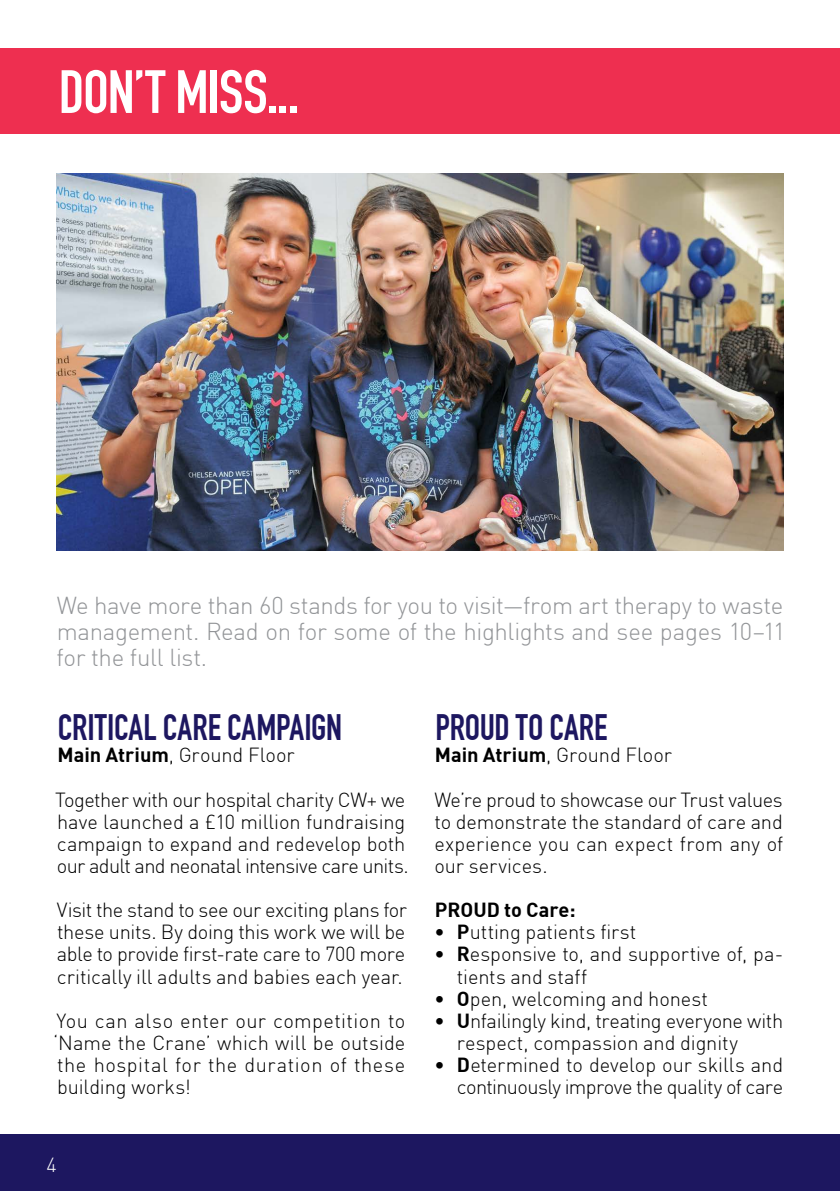
<style>
.page{position:relative;width:840px;height:1191px;background:#fff}
.page>*{position:absolute;margin:0;border:0;box-sizing:border-box;transform-origin:0 0}
.t1{font:60px "DIN Engschrift Alternate";letter-spacing:-.015em;color:#fff}
.t2{font:36px "DIN Engschrift Alternate";color:#1d1760}
.t3{font:24px/26px "DIN Light";letter-spacing:-.015em;color:#939598;text-align:justify}
.t4{font:20px/22.2px "DIN Light";letter-spacing:-.005em;color:#000}
.t5{font:20px "DIN Bold";color:#000}
.t6{font:20px "DIN Light";color:#fff}
.s1{font-family:"DIN Bold"}
</style>
<div class="page">
<img style="left:57px;top:173px;width:725px;height:378px">
<div style="left:0;top:48px;width:839px;height:85px;background:#ee2f50"></div>
<div style="left:0;top:1134px;width:839px;height:57px;background:#1d1760"></div>
<h1 class="t1" style="left:59px;top:57px;width:241px">DON’T MISS...</h1>
<p class="t3" style="left:57px;top:592px;width:730px">We have more than 60 stands for you to visit—from art therapy to waste management. Read on for some of the highlights and see pages 10–11 for the full list.</p>
<h2 class="t2" style="left:58px;top:706px;width:285px">CRITICAL CARE CAMPAIGN</h2>
<p class="t4" style="left:57px;top:744px;width:238px"><span class="s1">Main Atrium</span>, Ground Floor</p>
<p class="t4" style="left:55px;top:788px;width:355px">Together with our hospital charity CW+ we have launched a £10 million fundraising campaign to expand and redevelop both our adult and neonatal intensive care units.</p>
<p class="t4" style="left:57px;top:898px;width:351px;text-align:justify">Visit the stand to see our exciting plans for these units. By doing this work we will be able to provide first-rate care to 700 more critically ill adults and babies each year.</p>
<p class="t4" style="left:53px;top:1009px;width:353px;text-align:justify">You can also enter our competition to ‘Name the Crane’ which will be outside the hospital for the duration of these building works!</p>
<p class="t6" style="left:46px;top:1152px;width:12px">4</p>
<h2 class="t2" style="left:435px;top:706px;width:174px">PROUD TO CARE</h2>
<p class="t4" style="left:434px;top:744px;width:238px"><span class="s1">Main Atrium</span>, Ground Floor</p>
<p class="t4" style="left:434px;top:788px;width:350px;text-align:justify">We’re proud to showcase our Trust values to demonstrate the standard of care and experience you can expect from any of our services.</p>
<p class="t5" style="left:434px;top:896px;width:142px">PROUD to Care:</p>
<p class="t4" style="left:434px;top:920px;width:204px">• <span class="s1">P</span>utting patients first</p>
<p class="t4" style="left:456px;top:943px;width:327px;text-indent:-23px">• <span class="s1">R</span>esponsive to, and supportive of, pa&shy;tients and staff</p>
<p class="t4" style="left:434px;top:987px;width:275px">• <span class="s1">O</span>pen, welcoming and honest</p>
<p class="t4" style="left:456px;top:1009px;width:327px;text-indent:-23px">• <span class="s1">U</span>nfailingly kind, treating everyone with respect, compassion and dignity</p>
<p class="t4" style="left:434px;top:1053px;width:350px;text-align:right">• <span class="s1">D</span>etermined to develop our skills and continuously improve the quality of care</p>
</div>
